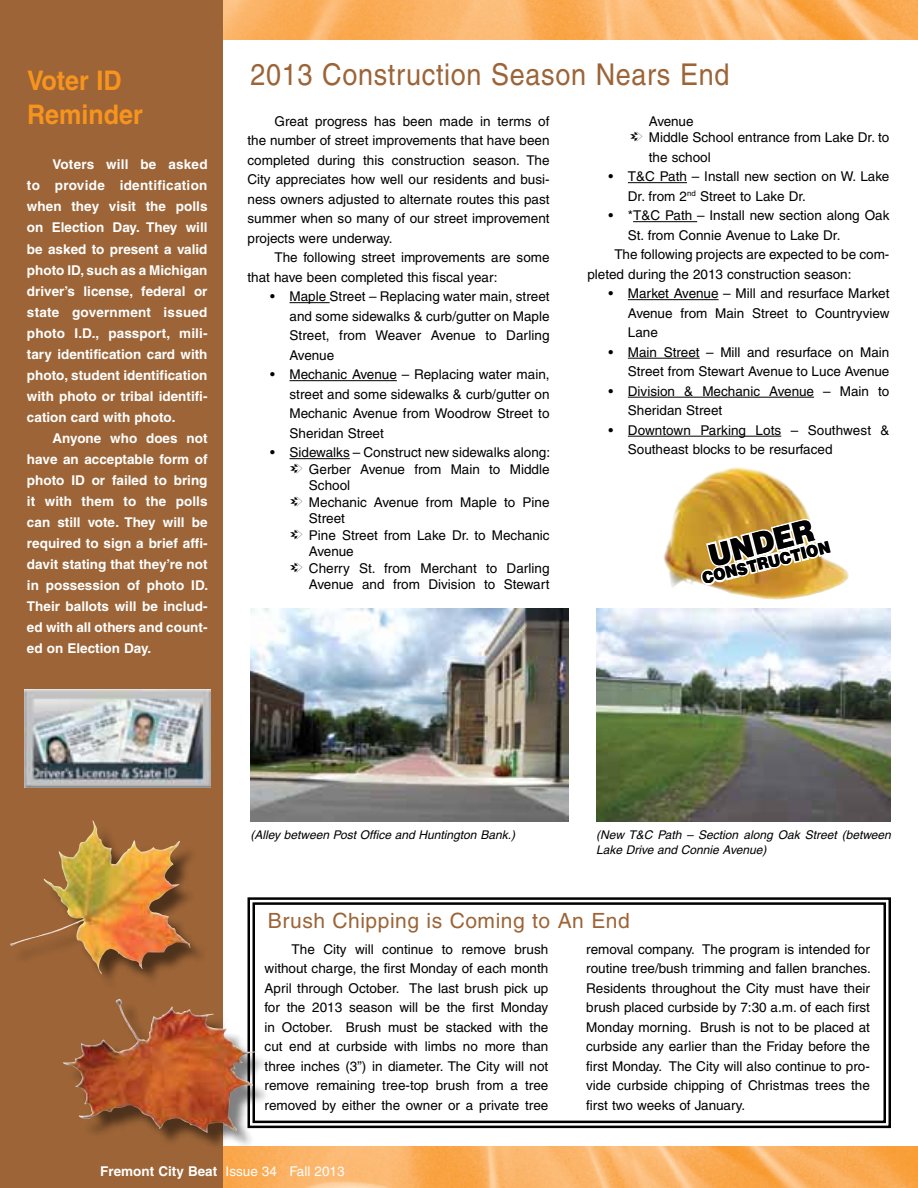
<style>
.page{position:relative;width:918px;height:1188px;background:#fff}
.page>*{position:absolute;margin:0;border:0;box-sizing:border-box;transform-origin:0 0}
.t1{font:900 30.3px "Helvetica";color:#000;scale:.9 1}
.t2{font:30px "Helvetica";letter-spacing:.025em;color:#9c6437;scale:.9 1}
.t3{font:700 27px/34.5px "Helvetica";color:#f7941e;scale:.93 1}
.t4{font:21px "Helvetica";letter-spacing:.025em;color:#9c6437}
.t5{font:900 16.05px "Helvetica";color:#000;scale:.9 1}
.t6{font:13.5px/19.5px "Helvetica";color:#000;text-align:justify}
.t7{font:700 13.5px/21px "Helvetica";color:#fff;text-align:justify}
.t8{font:italic 12px/15px "Helvetica";color:#000}
.s1{font-family:"Arrows 2"}
.s2{font-weight:400}
</style>
<div class="page">
<img style="left:223px;top:1147px;width:695px;height:41px">
<img style="left:223px;top:0;width:695px;height:40px">
<div style="left:0;top:0;width:223px;height:1188px;background:#9c6437"></div>
<hr style="left:290px;top:302px;width:40px;height:1px;background:#000">
<hr style="left:290px;top:380px;width:107px;height:1px;background:#000">
<hr style="left:290px;top:458px;width:60px;height:1px;background:#000">
<hr style="left:628px;top:182px;width:59px;height:1px;background:#000">
<hr style="left:633px;top:221px;width:64px;height:1px;background:#000">
<hr style="left:628px;top:299px;width:91px;height:1px;background:#000">
<hr style="left:628px;top:358px;width:72px;height:1px;background:#000">
<hr style="left:628px;top:397px;width:186px;height:1px;background:#000">
<hr style="left:628px;top:436px;width:153px;height:1px;background:#000">
<img style="left:663px;top:467px;width:186px;height:133px">
<svg style="left:699px;top:517px;width:136px;height:70px"></svg>
<img style="left:250px;top:609px;width:318px;height:212px">
<img style="left:596px;top:609px;width:295px;height:212px">
<img style="left:24px;top:689px;width:186px;height:98px">
<svg style="left:247px;top:897px;width:644px;height:232px"></svg>
<div style="left:253px;top:902px;width:633px;height:221px;border:2px solid #000"></div>
<img style="left:10px;top:821px;width:181px;height:153px">
<div style="left:66px;top:1002px;width:208px;height:149px;background:#000;opacity:.5"></div>
<img style="left:63px;top:1000px;width:194px;height:133px">
<h3 class="t3" style="left:27px;top:63px;width:126px">Voter ID<br>Reminder</h3>
<p class="t7" style="left:27px;top:154px;width:182px;text-indent:26px">Voters will be asked to provide identification when they visit the polls on Election Day. They will be asked to present a valid photo ID, such as a Michigan driver’s license, federal or state government issued photo I.D., passport, mili&shy;tary identification card with photo, student identification with photo or tribal identifi&shy;cation card with photo.</p>
<p class="t7" style="left:27px;top:427px;width:183px;text-indent:26px">Anyone who does not have an acceptable form of photo ID or failed to bring it with them to the polls can still vote. They will be required to sign a brief affi&shy;davit stating that they’re not in possession of photo ID.<br>Their ballots will be includ&shy;ed with all others and count&shy;ed on Election Day.</p>
<h2 class="t2" style="left:250px;top:57px;width:534px">2013 Construction Season Nears End</h2>
<p class="t6" style="left:248px;top:111px;width:304px;text-indent:27px">Great progress has been made in terms of the number of street improvements that have been completed during this construction season. The City appreciates how well our residents and busi&shy;ness owners adjusted to alternate routes this past summer when so many of our street improvement projects were underway.</p>
<p class="t6" style="left:248px;top:248px;width:304px;text-indent:27px">The following street improvements are some that have been completed this fiscal year:</p>
<p class="t6" style="left:289px;top:287px;width:262px;text-indent:-19px">• Maple Street – Replacing water main, street and some sidewalks &amp; curb/gutter on Maple Street, from Weaver Avenue to Darling Avenue</p>
<p class="t6" style="left:289px;top:365px;width:262px;text-indent:-19px">• Mechanic Avenue – Replacing water main, street and some sidewalks &amp; curb/gutter on Mechanic Avenue from Woodrow Street to Sheridan Street</p>
<p class="t6" style="left:270px;top:443px;width:282px">• Sidewalks – Construct new sidewalks along:</p>
<p class="t6" style="left:289px;top:459px;width:262px"><span class="s1">E</span> Gerber Avenue from Main to Middle</p>
<p class="t6" style="left:309px;top:476px;width:43px">School</p>
<p class="t6" style="left:289px;top:492px;width:262px"><span class="s1">E</span> Mechanic Avenue from Maple to Pine</p>
<p class="t6" style="left:309px;top:509px;width:38px">Street</p>
<p class="t6" style="left:289px;top:525px;width:262px"><span class="s1">E</span> Pine Street from Lake Dr. to Mechanic</p>
<p class="t6" style="left:309px;top:542px;width:46px">Avenue</p>
<p class="t6" style="left:289px;top:558px;width:262px"><span class="s1">E</span> Cherry St. from Merchant to Darling</p>
<p class="t6" style="left:309px;top:575px;width:242px">Avenue and from Division to Stewart</p>
<p class="t6" style="left:629px;top:113px;width:262px;line-height:16.5px;text-indent:19px">Avenue<br><span class="s1">E</span> Middle School entrance from Lake Dr. to</p>
<p class="t6" style="left:649px;top:147px;width:63px">the school</p>
<p class="t6" style="left:628px;top:167px;width:263px;text-indent:-19px">• T&amp;C Path – Install new section on W. Lake<br>Dr. from 2<sup>nd</sup> Street to Lake Dr.</p>
<p class="t6" style="left:608px;top:206px;width:283px">• *T&amp;C Path – Install new section along Oak</p>
<p class="t6" style="left:628px;top:225px;width:214px">St. from Connie Avenue to Lake Dr.</p>
<p class="t6" style="left:614px;top:245px;width:277px">The following projects are expected to be com-</p>
<p class="t6" style="left:587px;top:264px;width:266px">pleted during the 2013 construction season:</p>
<p class="t6" style="left:628px;top:284px;width:263px;text-indent:-19px">• Market Avenue – Mill and resurface Market Avenue from Main Street to Countryview Lane</p>
<p class="t6" style="left:608px;top:342px;width:283px;text-align:right">• Main Street – Mill and resurface on Main<br>Street from Stewart Avenue to Luce Avenue</p>
<p class="t6" style="left:628px;top:381px;width:263px;text-indent:-19px">• Division &amp; Mechanic Avenue – Main to<br>Sheridan Street</p>
<p class="t6" style="left:628px;top:420px;width:263px;text-indent:-19px">• Downtown Parking Lots – Southwest &amp;<br>Southeast blocks to be resurfaced</p>
<h1 class="t1" style="left:704px;top:537px;width:121px;rotate:-14deg">UNDER</h1>
<p class="t5" style="left:700px;top:568px;width:147px;rotate:-14deg">CONSTRUCTION</p>
<p class="t8" style="left:250px;top:827px;width:266px">(Alley between Post Office and Huntington Bank.)</p>
<p class="t8" style="left:596px;top:827px;width:296px">(New T&amp;C Path – Section along Oak Street (between<br>Lake Drive and Connie Avenue)</p>
<h3 class="t4" style="left:268px;top:909px;width:363px">Brush Chipping is Coming to An End</h3>
<p class="t6" style="left:265px;top:939px;width:285px;text-indent:27px">The City will continue to remove brush without charge, the first Monday of each month April through October. The last brush pick up for the 2013 season will be the first Monday in October. Brush must be stacked with the cut end at curbside with limbs no more than three inches (3”) in diameter. The City will not remove remaining tree-top brush from a tree removed by either the owner or a private tree</p>
<p class="t6" style="left:586px;top:939px;width:286px">removal company. The program is intended for routine tree/bush trimming and fallen branches.<br>Residents throughout the City must have their brush placed curbside by 7:30 a.m. of each first Monday morning. Brush is not to be placed at curbside any earlier than the Friday before the first Monday. The City will also continue to pro&shy;vide curbside chipping of Christmas trees the first two weeks of January.</p>
<p class="t7" style="left:100px;top:1160px;width:246px">Fremont City Beat <span class="s2">Issue 34 Fall 2013</span></p>
</div>
